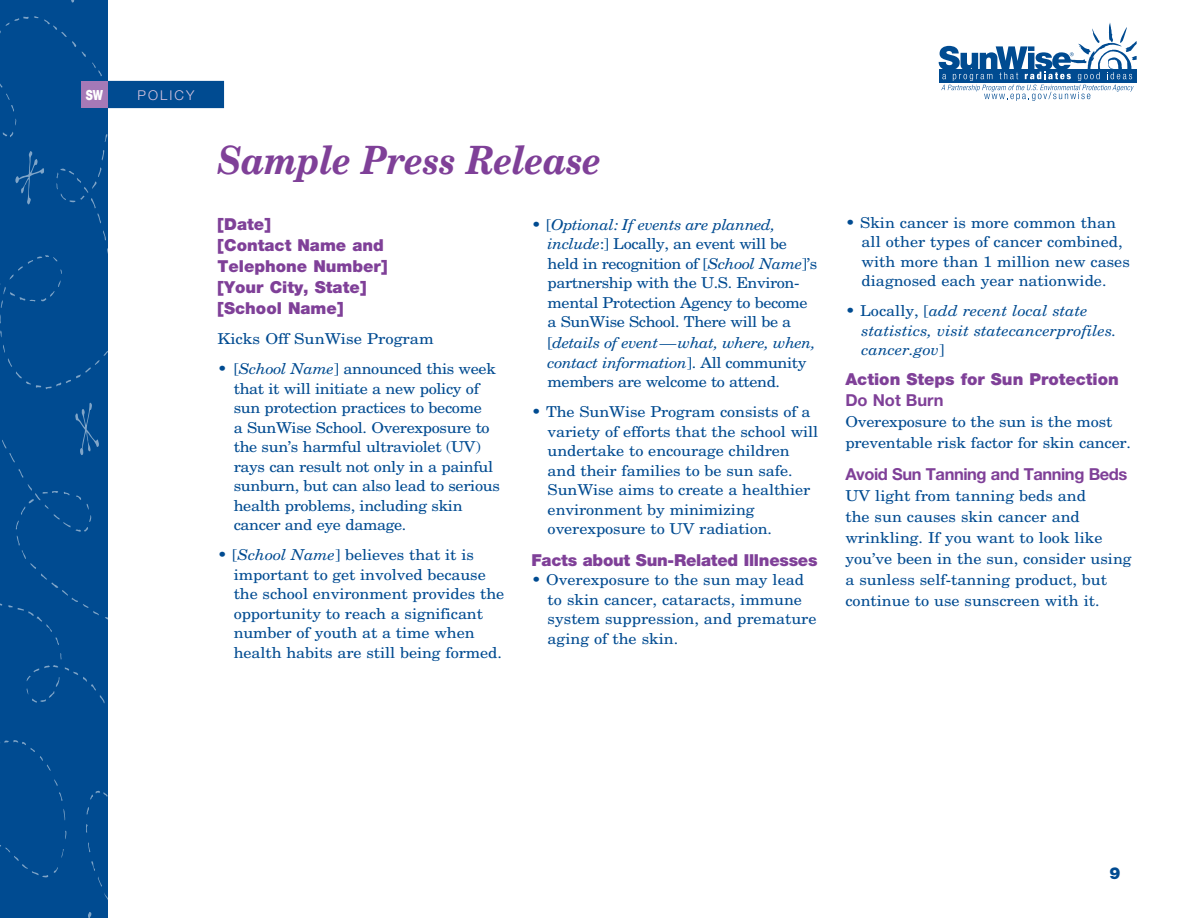
<style>
.page{position:relative;width:1188px;height:918px;background:#fff}
.page>*{position:absolute;margin:0;border:0;box-sizing:border-box;transform-origin:0 0}
.t1{font:italic 700 39px "New Century Schlbk";letter-spacing:-.01em;color:#7f4098;scale:.9 1}
.BodyTitle{font:900 16.5px/21px "Helvetica Neue";color:#7f4098}
.BodyTitle__no_space{font:900 16.5px "Helvetica Neue";letter-spacing:-.015em;color:#7f4098}
.BodyTitle__no_space-2{font:700 16.5px "Helvetica Neue";letter-spacing:-.025em;color:#7f4098}
.t2{font:900 16.5px "Helvetica Neue";color:#004b91}
.BodyCopy_List-10pt{font:15px/19.5px "New Century Schlbk";letter-spacing:-.005em;color:#004b91;scale:1.08 1}
.BodyCopy__10_14_110H{font:15px/21px "New Century Schlbk";color:#004b91;scale:1.08 1}
.BodyCopy_List-10pt-2{font:15px/19.5px "New Century Schlbk";letter-spacing:-.025em;color:#004b91;scale:1.08 1}
.BodyCopy_List-10pt-3{font:italic 15px/19.5px "New Century Schlbk";letter-spacing:-.025em;color:#004b91;scale:1.08 1}
.BodyCopy_List-10pt-4{font:italic 15px/19.5px "New Century Schlbk";color:#004b91;scale:1.08 1}
.BodyCopy_Teacher__10{font:15px "New Century Schlbk";color:#004b91;scale:1.1 1}
.t3{font:900 13.95px "Helvetica Neue";color:#fff;scale:.76 1}
.t4{font:300 13.5px "Helvetica Neue";letter-spacing:.15em;color:#d9c6e0}
.s1{font-style:italic}
.s2{font-style:normal}
</style>
<div class="page">
<div style="left:0;top:0;width:108px;height:918px;background:#004b91"></div>
<div style="left:108px;top:81px;width:116px;height:27px;background:#004b91"></div>
<div style="left:81px;top:81px;width:27px;height:27px;background:#a579b7"></div>
<svg style="left:939px;top:23px;width:198px;height:78px"></svg>
<p class="t3" style="left:86px;top:87px;width:24px">SW</p>
<p class="t4" style="left:138px;top:87px;width:58px">Policy</p>
<p class="t1" style="left:218px;top:135px;width:428px">Sample Press Release</p>
<p class="BodyTitle" style="left:217px;top:214px;width:172px">[Date]<br>[Contact Name and<br>Telephone Number] [Your City, State] [School Name]</p>
<p class="BodyCopy_Teacher__10" style="left:218px;top:329px;width:198px">Kicks Off SunWise Program</p>
<p class="BodyCopy_List-10pt" style="left:234px;top:361px;width:248px;text-indent:-16px">• [<span class="s1">School Name</span>] announced this week that it will initiate a new policy of sun protection practices to become<br>a SunWise School. Overexposure to the sun’s harmful ultraviolet (UV) rays can result not only in a painful sunburn, but can also lead to serious health problems, including skin cancer and eye damage.</p>
<p class="BodyCopy_List-10pt" style="left:234px;top:547px;width:252px;text-indent:-16px">• [<span class="s1">School Name</span>] believes that it is important to get involved because the school environment provides the opportunity to reach a significant number of youth at a time when health habits are still being formed.</p>
<p class="BodyCopy_List-10pt-2" style="left:548px;top:216px;width:251px;text-indent:-16px">• [<span class="s1">Optional: If events are planned, include</span>:] Locally, an event will be held in recognition of [<span class="s1">School Name</span>]’s partnership with the U.S. Environ&shy;mental Protection Agency to become a SunWise School. There will be a</p>
<p class="BodyCopy_List-10pt-3" style="left:548px;top:333px;width:250px"><span class="s2">[</span>details of event—what, where, when, contact information<span class="s2">]. All community members are welcome to attend.</span></p>
<p class="BodyCopy_List-10pt" style="left:548px;top:404px;width:252px;text-indent:-16px">• The SunWise Program consists of a variety of efforts that the school will undertake to encourage children and their families to be sun safe.<br>SunWise aims to create a healthier environment by minimizing overexposure to UV radiation.</p>
<p class="BodyTitle__no_space" style="left:531px;top:550px;width:288px">Facts about Sun-Related Illnesses</p>
<p class="BodyCopy_List-10pt" style="left:548px;top:572px;width:251px;text-indent:-16px">• Overexposure to the sun may lead to skin cancer, cataracts, immune system suppression, and premature aging of the skin.</p>
<p class="BodyCopy_List-10pt" style="left:862px;top:214px;width:250px;text-indent:-16px">• Skin cancer is more common than all other types of cancer combined, with more than 1 million new cases diagnosed each year nationwide.</p>
<p class="BodyCopy_List-10pt-4" style="left:862px;top:301px;width:238px;text-indent:-16px"><span class="s2">• Locally, [</span>add recent local state statistics, visit statecancerprofiles. cancer.gov<span class="s2">]</span></p>
<p class="BodyTitle__no_space" style="left:845px;top:369px;width:275px">Action Steps for Sun Protection</p>
<p class="BodyTitle__no_space-2" style="left:845px;top:390px;width:100px">Do Not Burn</p>
<p class="BodyCopy__10_14_110H" style="left:845px;top:413px;width:266px">Overexposure to the sun is the most preventable risk factor for skin cancer.</p>
<p class="BodyTitle__no_space-2" style="left:845px;top:464px;width:284px">Avoid Sun Tanning and Tanning Beds</p>
<p class="BodyCopy__10_14_110H" style="left:845px;top:486px;width:267px">UV light from tanning beds and<br>the sun causes skin cancer and wrinkling. If you want to look like you’ve been in the sun, consider using a sunless self-tanning product, but continue to use sunscreen with it.</p>
<p class="t2" style="left:1110px;top:864px;width:13px">9</p>
</div>
